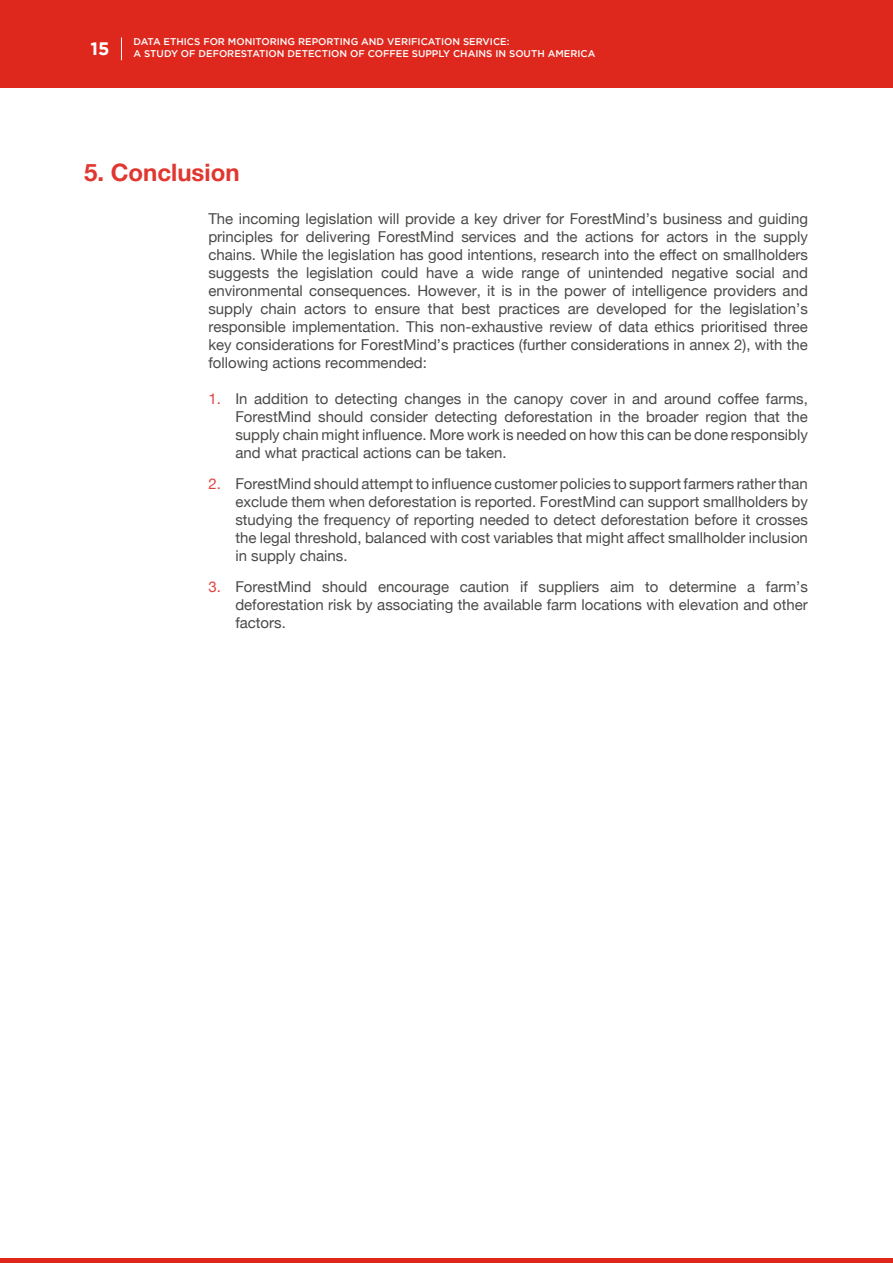
<style>
.page{position:relative;width:893px;height:1263px;background:#fff}
.page>*{position:absolute;margin:0;border:0;box-sizing:border-box;transform-origin:0 0}
.t1{font:700 24px "Helvetica Neue";color:#e03730}
.t2{font:700 18px "Gotham";color:#fff}
.t3{font:15px/18px "Helvetica Neue";color:#4a4a49;text-align:justify}
.t4{font:500 9.75px "Gotham";color:#fff}
.s1{color:#e0433e}
</style>
<div class="page">
<div style="left:0;top:1258px;width:893px;height:5px;background:#df271c"></div>
<div style="left:0;top:0;width:893px;height:87px;background:#df281d"></div>
<svg style="left:121px;top:38px;width:1px;height:22px"></svg>
<p class="t4" style="left:134px;top:36px;width:377px">DATA ETHICS FOR MONITORING REPORTING AND VERIFICATION SERVICE:</p>
<p class="t2" style="left:90px;top:39px;width:20px">15</p>
<p class="t4" style="left:134px;top:48px;width:463px">A STUDY OF DEFORESTATION DETECTION OF COFFEE SUPPLY CHAINS IN SOUTH AMERICA</p>
<h1 class="t1" style="left:84px;top:154px;width:157px">5. Conclusion</h1>
<p class="t3" style="left:208px;top:211px;width:601px">The incoming legislation will provide a key driver for ForestMind’s business and guiding principles for delivering ForestMind services and the actions for actors in the supply chains. While the legislation has good intentions, research into the effect on smallholders suggests the legislation could have a wide range of unintended negative social and environmental consequences. However, it is in the power of intelligence providers and supply chain actors to ensure that best practices are developed for the legislation’s responsible implementation. This non-exhaustive review of data ethics prioritised three key considerations for ForestMind’s practices (further considerations in annex 2), with the following actions recommended:</p>
<p class="t3" style="left:235px;top:391px;width:574px;text-indent:-27px"><span class="s1">1.</span> In addition to detecting changes in the canopy cover in and around coffee farms, ForestMind should consider detecting deforestation in the broader region that the supply chain might influence. More work is needed on how this can be done responsibly and what practical actions can be taken.</p>
<p class="t3" style="left:235px;top:475px;width:574px;text-indent:-27px"><span class="s1">2.</span> ForestMind should attempt to influence customer policies to support farmers rather than exclude them when deforestation is reported. ForestMind can support smallholders by studying the frequency of reporting needed to detect deforestation before it crosses the legal threshold, balanced with cost variables that might affect smallholder inclusion in supply chains.</p>
<p class="t3" style="left:235px;top:578px;width:574px;text-indent:-27px"><span class="s1">3.</span> ForestMind should encourage caution if suppliers aim to determine a farm’s deforestation risk by associating the available farm locations with elevation and other factors.</p>
</div>
